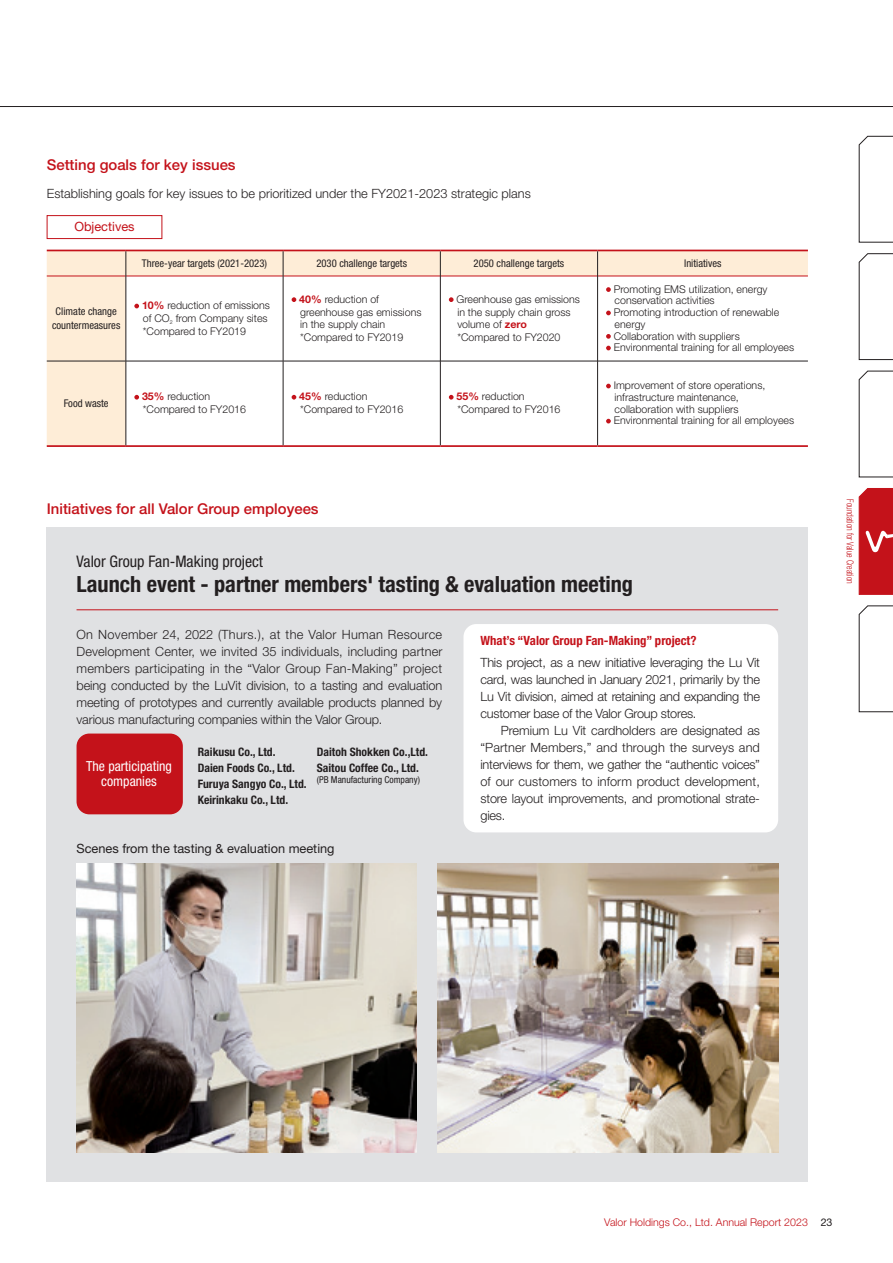
<style>
.page{position:relative;width:893px;height:1263px;background:#fff}
.page>*{position:absolute;margin:0;border:0;box-sizing:border-box;transform-origin:0 0}
.t1{font:700 condensed 22.35px "Helvetica Neue LT Std";color:#231f20}
.t2{font:condensed 15.9px "Helvetica Neue LT Std";color:#231f20}
.t3{font:500 14.85px "Helvetica Neue LT Std";color:#c4121a}
.t4{font:condensed 13.8px/15.9px "Helvetica Neue LT Std";color:#fff;text-align:center}
.t5{font:300 12.75px/17px "Helvetica Neue LT Std";letter-spacing:-.01em;color:#231f20;text-align:justify}
.t6{font:12.75px "Helvetica Neue LT Std";color:#231f20}
.t7{font:700 condensed 12.75px "Helvetica Neue LT Std";color:#c4121a}
.t8{font:12.75px "Helvetica Neue LT Std";color:#c4121a}
.t9{font:700 condensed 11.7px/15.9px "Helvetica Neue LT Std";color:#231f20}
.t10{font:300 10.65px/12.8px "Helvetica Neue LT Std";color:#231f20}
.t11{font:condensed 10.65px/14.9px "Helvetica Neue LT Std";color:#231f20;text-align:center}
.t12{font:300 10.65px "Helvetica Neue LT Std";color:#c4121a}
.t13{font:300 condensed 9.6px "Helvetica Neue LT Std";color:#c4121a;scale:.85 1}
.t14{font:condensed 9.6px "Helvetica Neue LT Std";color:#231f20}
.s1{font-weight:700;color:#c4121a}
.s2{font-weight:400;color:#231f20}
</style>
<div class="page">
<div style="left:47px;top:527px;width:761px;height:655px;background:#e0e1e3"></div>
<svg style="left:859px;top:136px;width:34px;height:107px"></svg>
<svg style="left:859px;top:253px;width:34px;height:107px"></svg>
<svg style="left:859px;top:605px;width:34px;height:107px"></svg>
<svg style="left:859px;top:370px;width:34px;height:107px"></svg>
<svg style="left:859px;top:488px;width:34px;height:107px;background:#c72028"></svg>
<hr style="left:0;top:106px;width:893px;height:1px;background:#231f20">
<div style="left:77px;top:733px;width:106px;height:81px;background:#c4121a;border-radius:13px"></div>
<div style="left:463px;top:624px;width:315px;height:208px;background:#fff;border-radius:13px"></div>
<img style="left:438px;top:863px;width:340px;height:289px">
<img style="left:77px;top:863px;width:340px;height:289px">
<hr style="left:77px;top:609px;width:701px;height:1px;background:#c4121a">
<div style="left:47px;top:215px;width:115px;height:24px;border:1px solid #c4121a"></div>
<svg style="left:47px;top:251px;width:761px;height:194px"></svg>
<hr style="left:47px;top:250px;width:79px;height:1px;background:#c4121a">
<hr style="left:126px;top:250px;width:157px;height:1px;background:#c4121a">
<hr style="left:283px;top:250px;width:157px;height:1px;background:#c4121a">
<hr style="left:440px;top:250px;width:158px;height:1px;background:#c4121a">
<hr style="left:598px;top:250px;width:210px;height:1px;background:#c4121a">
<hr style="left:47px;top:445px;width:79px;height:2px;background:#c4121a">
<hr style="left:126px;top:445px;width:157px;height:2px;background:#c4121a">
<hr style="left:283px;top:445px;width:157px;height:2px;background:#c4121a">
<hr style="left:440px;top:445px;width:158px;height:2px;background:#c4121a">
<hr style="left:598px;top:445px;width:210px;height:2px;background:#c4121a">
<hr style="left:47px;top:361px;width:79px;height:1px;background:#231f20">
<hr style="left:126px;top:361px;width:157px;height:1px;background:#231f20">
<hr style="left:283px;top:361px;width:157px;height:1px;background:#231f20">
<hr style="left:441px;top:361px;width:156px;height:1px;background:#231f20">
<hr style="left:598px;top:361px;width:210px;height:1px;background:#231f20">
<hr style="left:47px;top:276px;width:79px;height:1px;background:#c4121a">
<hr style="left:126px;top:276px;width:157px;height:1px;background:#c4121a">
<hr style="left:283px;top:276px;width:157px;height:1px;background:#c4121a">
<hr style="left:441px;top:276px;width:156px;height:1px;background:#c4121a">
<hr style="left:598px;top:276px;width:210px;height:1px;background:#c4121a">
<svg style="left:126px;top:251px;width:1px;height:25px"></svg>
<svg style="left:283px;top:251px;width:1px;height:25px"></svg>
<svg style="left:440px;top:251px;width:1px;height:25px"></svg>
<svg style="left:597px;top:251px;width:1px;height:25px"></svg>
<hr style="left:126px;top:276px;width:1px;height:85px;background:#231f20">
<hr style="left:283px;top:276px;width:1px;height:85px;background:#231f20">
<hr style="left:440px;top:276px;width:1px;height:85px;background:#231f20">
<hr style="left:597px;top:276px;width:1px;height:85px;background:#231f20">
<hr style="left:126px;top:361px;width:1px;height:84px;background:#231f20">
<hr style="left:283px;top:361px;width:1px;height:84px;background:#231f20">
<hr style="left:440px;top:361px;width:1px;height:84px;background:#231f20">
<hr style="left:597px;top:361px;width:1px;height:84px;background:#231f20">
<svg style="left:134px;top:304px;width:5px;height:4px"></svg>
<svg style="left:292px;top:297px;width:4px;height:5px"></svg>
<svg style="left:449px;top:297px;width:5px;height:5px"></svg>
<svg style="left:606px;top:287px;width:5px;height:5px"></svg>
<svg style="left:606px;top:311px;width:5px;height:4px"></svg>
<svg style="left:606px;top:334px;width:5px;height:5px"></svg>
<svg style="left:606px;top:346px;width:5px;height:4px"></svg>
<svg style="left:134px;top:395px;width:5px;height:5px"></svg>
<svg style="left:292px;top:395px;width:4px;height:5px"></svg>
<svg style="left:449px;top:395px;width:5px;height:5px"></svg>
<svg style="left:606px;top:384px;width:5px;height:4px"></svg>
<svg style="left:606px;top:419px;width:5px;height:4px"></svg>
<p class="t3" style="left:47px;top:156px;width:190px">Setting goals for key issues</p>
<p class="t5" style="left:47px;top:184px;width:486px">Establishing goals for key issues to be prioritized under the FY2021-2023 strategic plans</p>
<p class="t8" style="left:74px;top:219px;width:62px">Objectives</p>
<p class="t11" style="left:142px;top:256px;width:127px">Three-year targets (2021-2023)</p>
<p class="t11" style="left:316px;top:256px;width:92px">2030 challenge targets</p>
<p class="t11" style="left:474px;top:256px;width:92px">2050 challenge targets</p>
<p class="t11" style="left:684px;top:256px;width:39px">Initiatives</p>
<p class="t11" style="left:52px;top:303px;width:70px">Climate change countermeasures</p>
<p class="t10" style="left:142px;top:299px;width:129px"><span class="s1">10%</span> reduction of emissions of CO<sub>2</sub> from Company sites *Compared to FY2019</p>
<p class="t10" style="left:299px;top:292px;width:124px"><span class="s1">40%</span> reduction of greenhouse gas emissions in the supply chain *Compared to FY2019</p>
<p class="t10" style="left:456px;top:292px;width:125px">Greenhouse gas emissions in the supply chain gross volume of <span class="s1">zero </span>*Compared to FY2020</p>
<p class="t10" style="left:614px;top:283px;width:182px;line-height:11.7px">Promoting EMS utilization, energy conservation activities<br>Promoting introduction of renewable energy<br>Collaboration with suppliers<br>Environmental training for all employees</p>
<p class="t11" style="left:64px;top:395px;width:46px">Food waste</p>
<p class="t10" style="left:142px;top:390px;width:106px"><span class="s1">35%</span> reduction *Compared to FY2016</p>
<p class="t10" style="left:299px;top:390px;width:106px"><span class="s1">45%</span> reduction *Compared to FY2016</p>
<p class="t10" style="left:456px;top:390px;width:106px"><span class="s1">55%</span> reduction *Compared to FY2016</p>
<p class="t10" style="left:614px;top:379px;width:182px;line-height:11.7px">Improvement of store operations, infrastructure maintenance, collaboration with suppliers Environmental training for all employees</p>
<p class="t3" style="left:47px;top:500px;width:273px">Initiatives for all Valor Group employees</p>
<p class="t2" style="left:77px;top:552px;width:188px">Valor Group Fan-Making project</p>
<h1 class="t1" style="left:77px;top:571px;width:558px">Launch event - partner members' tasting &amp; evaluation meeting</h1>
<p class="t5" style="left:77px;top:625px;width:367px">On November 24, 2022 (Thurs.), at the Valor Human Resource Development Center, we invited 35 individuals, including partner members participating in the “Valor Group Fan-Making” project being conducted by the LuVit division, to a tasting and evaluation meeting of prototypes and currently available products planned by various manufacturing companies within the Valor Group.</p>
<p class="t9" style="left:198px;top:744px;width:110px">Raikusu Co., Ltd.<br>Daien Foods Co., Ltd.<br>Furuya Sangyo Co., Ltd.<br>Keirinkaku Co., Ltd.</p>
<p class="t9" style="left:317px;top:744px;width:113px">Daitoh Shokken Co.,Ltd.<br>Saitou Coffee Co., Ltd.</p>
<p class="t4" style="left:86px;top:758px;width:87px">The participating companies</p>
<p class="t14" style="left:317px;top:774px;width:105px">(PB Manufacturing Company)</p>
<p class="t6" style="left:77px;top:840px;width:260px">Scenes from the tasting &amp; evaluation meeting</p>
<p class="t7" style="left:480px;top:632px;width:217px">What’s “Valor Group Fan-Making” project?</p>
<p class="t5" style="left:480px;top:654px;width:281px">This project, as a new initiative leveraging the Lu Vit card, was launched in January 2021, primarily by the Lu Vit division, aimed at retaining and expanding the customer base of the Valor Group stores.</p>
<p class="t5" style="left:480px;top:722px;width:281px;text-indent:20px">Premium Lu Vit cardholders are designated as “Partner Members,” and through the surveys and interviews for them, we gather the “authentic voices” of our customers to inform product development, store layout improvements, and promotional strate&shy;gies.</p>
<p class="t13" style="left:856px;top:499px;width:101px;rotate:90deg">Foundation for Value Creation</p>
<p class="t12" style="left:604px;top:1216px;width:230px">Valor Holdings Co., Ltd. Annual Report 2023 <span class="s2">23</span></p>
</div>
